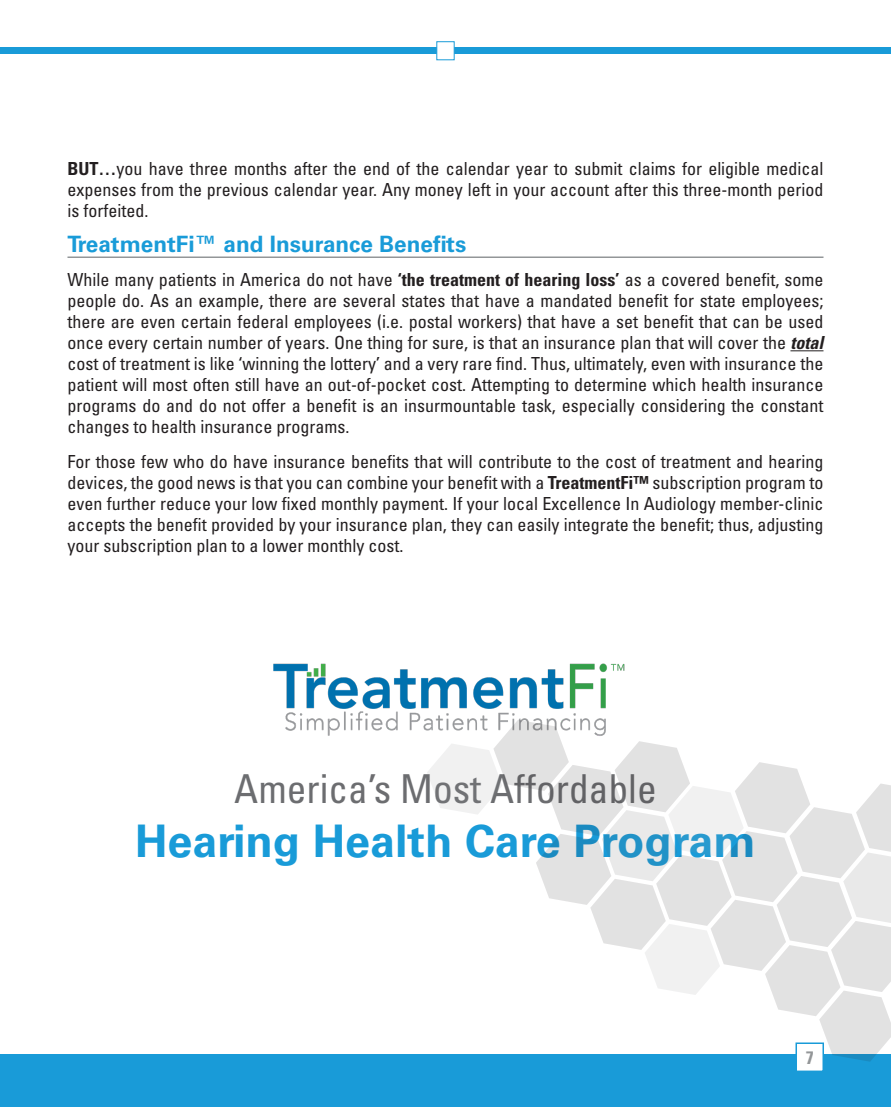
<style>
.page{position:relative;width:891px;height:1107px;background:#fff}
.page>*{position:absolute;margin:0;border:0;box-sizing:border-box;transform-origin:0 0}
.t1{font:700 44.85px "Univers LT Std";color:#199bd8}
.t2{font:condensed 39.9px "Univers LT Std";color:#6c6d70}
.t3{font:700 22.5px "Univers LT Std";color:#199bd8}
.t4{font:condensed 18px/21px "Univers LT Std";color:#231f20;text-align:justify}
.t5{font:700 condensed 18px "Univers LT Std";color:#939698}
.s1{font-weight:700}
.s2{font-weight:700;font-style:italic}
</style>
<div class="page">
<div style="left:0;top:1055px;width:891px;height:52px;background:#199bd8"></div>
<div style="left:796px;top:1042px;width:28px;height:30px;background:#fff;border:2px solid #199bd8"></div>
<div style="left:0;top:48px;width:891px;height:6px;background:#199bd8"></div>
<div style="left:436px;top:41px;width:19px;height:19px;background:#fff;border:1px solid #199bd8"></div>
<hr style="left:790px;top:350px;width:34px;height:1px;background:#231f20">
<img style="left:273px;top:663px;width:352px;height:73px">
<svg style="left:427px;top:720px;width:464px;height:342px"></svg>
<hr style="left:68px;top:256px;width:756px;height:2px;background:#939698">
<p class="t4" style="left:68px;top:158px;width:758px"><span class="s1">BUT…</span>you have three months after the end of the calendar year to submit claims for eligible medical expenses from the previous calendar year. Any money left in your account after this three-month period is forfeited.</p>
<p class="t3" style="left:68px;top:230px;width:400px">TreatmentFi™ and Insurance Benefits</p>
<p class="t4" style="left:68px;top:269px;width:758px">While many patients in America do not have <span class="s1">‘the treatment of hearing loss’</span> as a covered benefit, some people do. As an example, there are several states that have a mandated benefit for state employees; there are even certain federal employees (i.e. postal workers) that have a set benefit that can be used once every certain number of years. One thing for sure, is that an insurance plan that will cover the <span class="s2">total </span>cost of treatment is like ‘winning the lottery’ and a very rare find. Thus, ultimately, even with insurance the patient will most often still have an out-of-pocket cost. Attempting to determine which health insurance programs do and do not offer a benefit is an insurmountable task, especially considering the constant changes to health insurance programs.</p>
<p class="t4" style="left:68px;top:450px;width:758px">For those few who do have insurance benefits that will contribute to the cost of treatment and hearing devices, the good news is that you can combine your benefit with a <span class="s1">TreatmentFi™</span> subscription program to even further reduce your low fixed monthly payment. If your local Excellence In Audiology member-clinic accepts the benefit provided by your insurance plan, they can easily integrate the benefit; thus, adjusting your subscription plan to a lower monthly cost.</p>
<p class="t2" style="left:234px;top:763px;width:424px">America’s Most Affordable</p>
<p class="t1" style="left:135px;top:814px;width:622px">Hearing Health Care Program</p>
<p class="t5" style="left:806px;top:1046px;width:9px">7</p>
</div>
